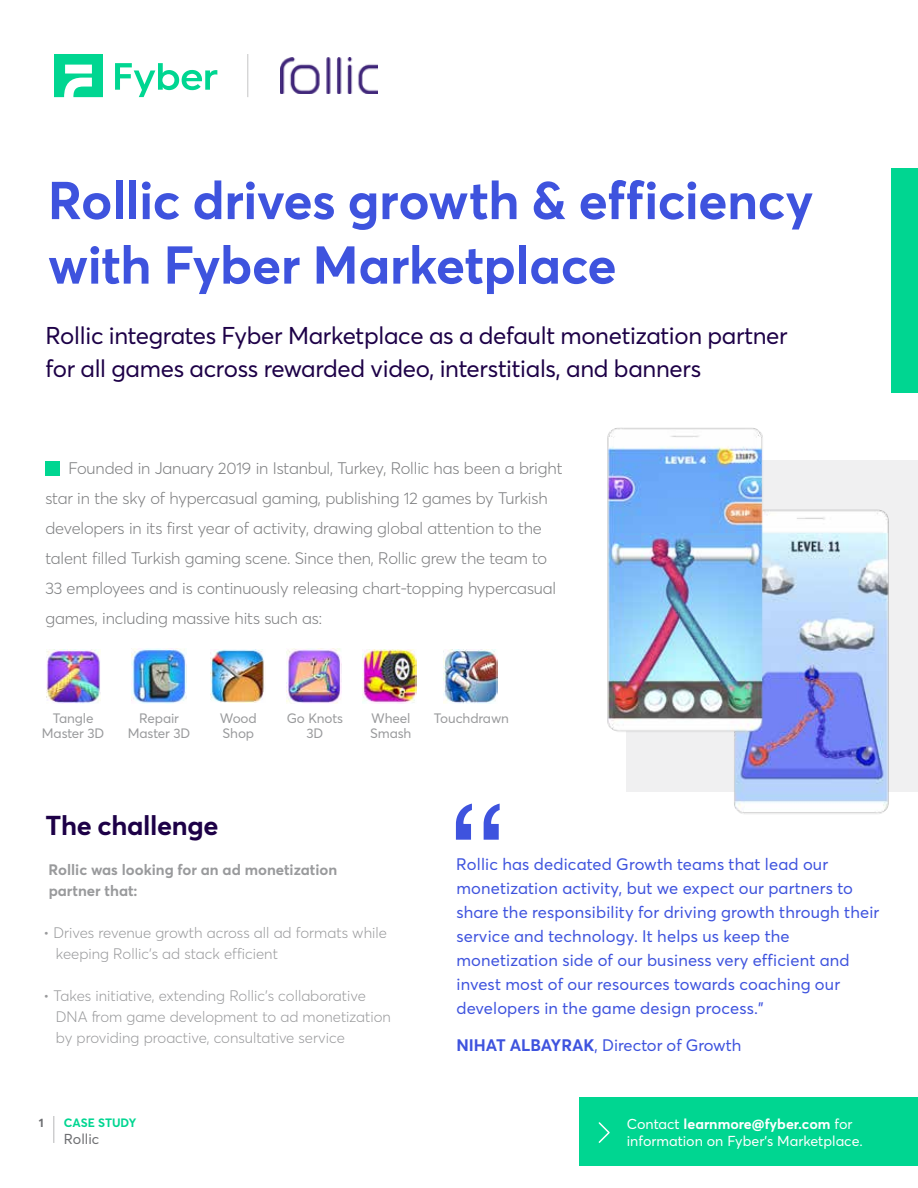
<style>
.page{position:relative;width:918px;height:1188px;background:#fff}
.page>*{position:absolute;margin:0;border:0;box-sizing:border-box;transform-origin:0 0}
.t1{font:700 52.5px/64.5px "Averta CY";letter-spacing:-.01em;color:#3e53de}
.t2{font:700 27px "Averta CY";letter-spacing:-.01em;color:#1d0047}
.t3{font:24px/33px "Averta CY";letter-spacing:-.01em;color:#1d0047}
.t4{font:300 16.5px/30px "Averta CY";letter-spacing:-.01em;color:#7c7d7f}
.t5{font:16.5px/24px "Averta CY";letter-spacing:.01em;color:#3e53de}
.t6{font:300 15px/21px "Averta CY";color:#999a9c}
.t7{font:700 15px/21px "Averta CY";color:#999a9c}
.t8{font:14.25px/17.1px "Averta CY";color:#fff}
.t9{font:14.25px "Averta CY";color:#6d6e71}
.t10{font:13.5px/15px "Averta CY";letter-spacing:-.01em;color:#999a9c;text-align:center}
.t11{font:700 12px "Averta CY";color:#00d691}
.t12{font:700 12px "Averta CY";color:#6d6e71}
.s1{font-weight:700}
</style>
<div class="page">
<svg style="left:115px;top:63px;width:102px;height:34px"></svg>
<svg style="left:54px;top:54px;width:49px;height:43px"></svg>
<div style="left:579px;top:1097px;width:339px;height:69px;background:#00d691"></div>
<svg style="left:598px;top:1122px;width:12px;height:21px"></svg>
<svg style="left:54px;top:1116px;width:1px;height:27px"></svg>
<div style="left:45px;top:462px;width:14px;height:14px;background:#00d691"></div>
<div style="left:892px;top:168px;width:26px;height:225px;background:#00d691"></div>
<hr style="left:247px;top:54px;width:1px;height:43px;background:#c5c5c6">
<img style="left:280px;top:58px;width:98px;height:35px">
<img style="left:47px;top:649px;width:54px;height:55px">
<img style="left:286px;top:648px;width:56px;height:55px">
<img style="left:131px;top:648px;width:56px;height:55px">
<img style="left:210px;top:649px;width:54px;height:53px">
<img style="left:363px;top:649px;width:54px;height:55px">
<img style="left:444px;top:649px;width:54px;height:55px">
<img style="left:607px;top:427px;width:311px;height:387px">
<svg style="left:456px;top:804px;width:44px;height:36px"></svg>
<h1 class="t1" style="left:48px;top:166px;width:767px">Rollic drives growth &amp; efficiency with Fyber Marketplace</h1>
<h3 class="t3" style="left:45px;top:318px;width:744px">Rollic integrates Fyber Marketplace as a default monetization partner for all games across rewarded video, interstitials, and banners</h3>
<p class="t4" style="left:45px;top:453px;width:519px;text-indent:23px">Founded in January 2019 in Istanbul, Turkey, Rollic has been a bright star in the sky of hypercasual gaming, publishing 12 games by Turkish developers in its first year of activity, drawing global attention to the talent filled Turkish gaming scene. Since then, Rollic grew the team to 33 employees and is continuously releasing chart-topping hypercasual games, including massive hits such as:</p>
<p class="t10" style="left:42px;top:711px;width:64px">Tangle<br>Master 3D</p>
<p class="t10" style="left:128px;top:711px;width:64px">Repair<br>Master 3D</p>
<p class="t10" style="left:287px;top:711px;width:58px">Go Knots<br>3D</p>
<p class="t10" style="left:370px;top:711px;width:43px;text-align:left">Wheel<br>Smash</p>
<p class="t10" style="left:220px;top:711px;width:38px">Wood</p>
<p class="t10" style="left:434px;top:711px;width:77px">Touchdrawn</p>
<p class="t10" style="left:223px;top:726px;width:33px">Shop</p>
<h2 class="t2" style="left:45px;top:806px;width:174px">The challenge</h2>
<p class="t7" style="left:48px;top:858px;width:290px">Rollic was looking for an ad monetization partner that:</p>
<p class="t6" style="left:56px;top:921px;width:332px;text-indent:-13px">• Drives revenue growth across all ad formats while keeping Rollic’s ad stack efficient</p>
<p class="t6" style="left:56px;top:984px;width:337px;text-indent:-12px">• Takes initiative, extending Rollic’s collaborative<br>DNA from game development to ad monetization by providing proactive, consultative service</p>
<p class="t12" style="left:39px;top:1114px;width:6px">1</p>
<p class="t11" style="left:64px;top:1114px;width:74px">CASE STUDY</p>
<p class="t9" style="left:64px;top:1129px;width:37px">Rollic</p>
<p class="t5" style="left:456px;top:851px;width:425px">Rollic has dedicated Growth teams that lead our monetization activity, but we expect our partners to share the responsibility for driving growth through their service and technology. It helps us keep the monetization side of our business very efficient and invest most of our resources towards coaching our developers in the game design process.”</p>
<p class="t5" style="left:456px;top:1032px;width:287px"><span class="s1">NIHAT ALBAYRAK</span>, Director of Growth</p>
<p class="t8" style="left:627px;top:1115px;width:237px">Contact <span class="s1">learnmore@fyber.com</span> for information on Fyber’s Marketplace.</p>
</div>
